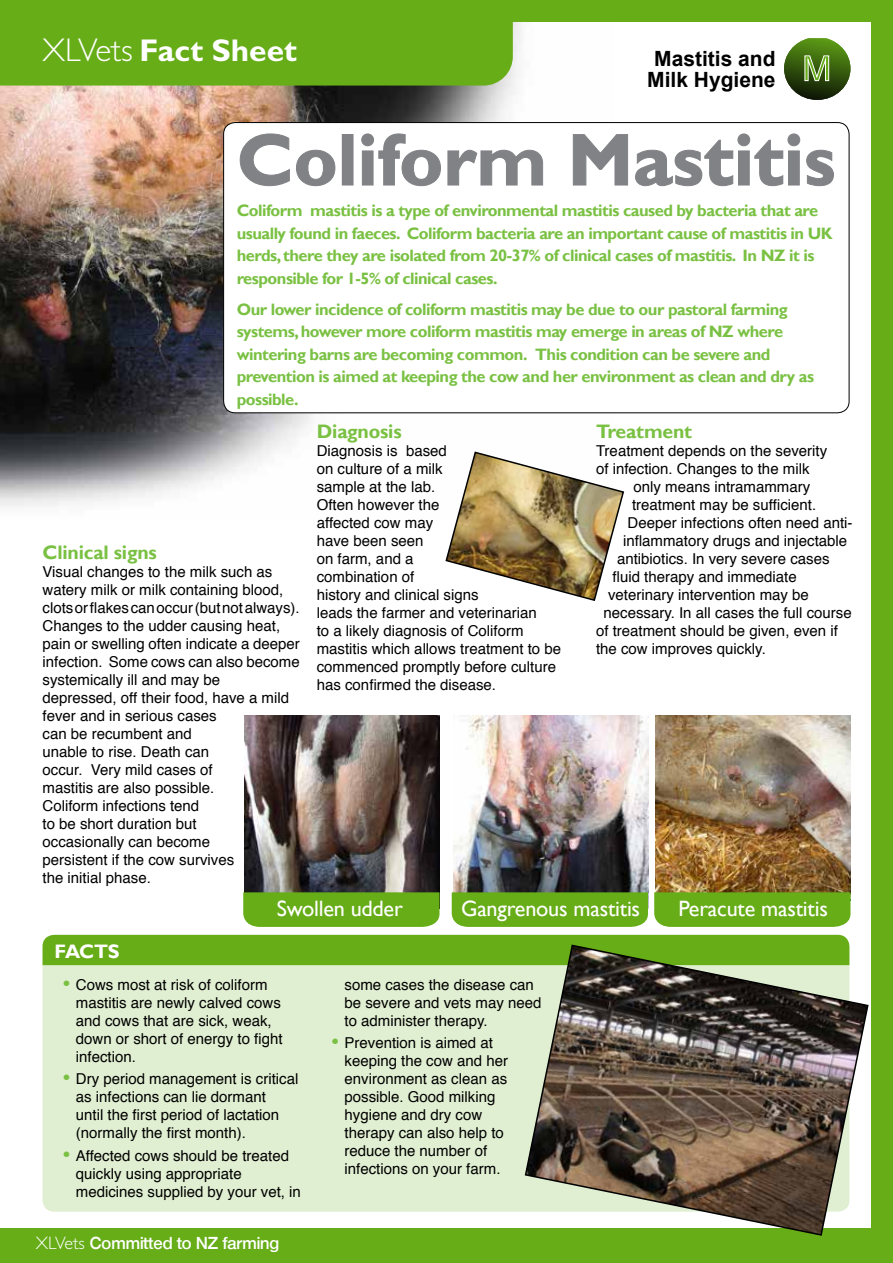
<style>
.page{position:relative;width:893px;height:1263px;background:#fff}
.page>*{position:absolute;margin:0;border:0;box-sizing:border-box;transform-origin:0 0}
.t1{font:700 73.95px "Gill Sans";color:#808285}
.t2{font:34.5px "Helvetica";color:#66ad17}
.t3{font:700 31.5px "Gill Sans";color:#fff}
.t4{font:22.2px "Gill Sans";letter-spacing:-.01em;color:#fff}
.t5{font:700 21px/21px "Arial";color:#000;text-align:center}
.t6{font:700 19.5px "Gill Sans";letter-spacing:-.01em;color:#7ac143}
.t7{font:700 19.5px "Gill Sans";letter-spacing:-.03em;color:#fff}
.t8{font:600 18px "Nimbus San Nov D";color:#fff}
.t9{font:700 16.5px/22.5px "Gill Sans";letter-spacing:-.03em;color:#7ac143}
.t10{font:15px/18px "Helvetica";color:#000}
.s1{font-family:"Gill Sans Std";font-weight:300;font-size:33px}
.s2{font-family:"Gill Sans";font-weight:700;font-size:19.5px;color:#7ac143}
.s3{font-family:"Gill Sans Std";font-weight:300}
</style>
<div class="page">
<div style="left:43px;top:955px;width:806px;height:257px;background:#e0eed1;border-radius:12px"></div>
<div style="left:43px;top:935px;width:806px;height:30px;background:#66ad17"></div>
<img style="left:0;top:21px;width:613px;height:486px">
<div style="left:224px;top:123px;width:625px;height:290px;background:#fff;border-radius:12px"></div>
<svg style="left:784px;top:38px;width:66px;height:62px"></svg>
<div style="left:0;top:21px;width:513px;height:65px;background:#66ad17"></div>
<svg style="left:239px;top:133px;width:51px;height:54px"></svg>
<svg style="left:296px;top:149px;width:40px;height:38px"></svg>
<div style="left:342px;top:134px;width:11px;height:51px;border:1px solid #808285"></div>
<svg style="left:361px;top:133px;width:80px;height:54px"></svg>
<svg style="left:447px;top:149px;width:96px;height:37px"></svg>
<svg style="left:572px;top:134px;width:56px;height:52px"></svg>
<svg style="left:635px;top:133px;width:199px;height:54px"></svg>
<div style="left:0;top:1229px;width:893px;height:34px;background:#66ad17"></div>
<div style="left:0;top:0;width:893px;height:21px;background:#66ad17"></div>
<div style="left:872px;top:0;width:21px;height:1263px;background:#66ad17"></div>
<img style="left:245px;top:716px;width:194px;height:176px">
<img style="left:453px;top:716px;width:195px;height:176px">
<img style="left:656px;top:716px;width:194px;height:176px">
<svg style="left:243px;top:892px;width:196px;height:35px;background:#68ad1b"></svg>
<div style="left:452px;top:892px;width:196px;height:35px;background:#66ad17"></div>
<svg style="left:654px;top:892px;width:196px;height:35px;background:#68ad1a"></svg>
<img style="left:444px;top:451px;width:181px;height:150px">
<svg style="left:524px;top:944px;width:345px;height:292px"></svg>
<h3 class="t3" style="left:43px;top:32px;width:256px"><span class="s1">XLVets</span> Fact Sheet</h3>
<h3 class="t5" style="left:647px;top:48px;width:130px">Mastitis and<br>Milk Hygiene</h3>
<h2 class="t2" style="left:802px;top:45px;width:30px">M</h2>
<h1 class="t1" style="left:237px;top:116px;width:600px">Coliform Mastitis</h1>
<p class="t9" style="left:237px;top:200px;width:597px">Coliform mastitis is a type of environmental mastitis caused by bacteria that are usually found in faeces. Coliform bacteria are an important cause of mastitis in UK herds, there they are isolated from 20-37% of clinical cases of mastitis. In NZ it is responsible for 1-5% of clinical cases.</p>
<p class="t9" style="left:237px;top:298px;width:579px">Our lower incidence of coliform mastitis may be due to our pastoral farming systems, however more coliform mastitis may emerge in areas of NZ where wintering barns are becoming common. This condition can be severe and prevention is aimed at keeping the cow and her environment as clean and dry as possible.</p>
<h3 class="t6" style="left:43px;top:540px;width:116px">Clinical signs</h3>
<p class="t10" style="left:43px;top:563px;width:259px">Visual changes to the milk such as watery milk or milk containing blood, clots or flakes can occur (but not always).<br>Changes to the udder causing heat, pain or swelling often indicate a deeper infection. Some cows can also become systemically ill and may be<br>depressed, off their food, have a mild fever and in serious cases<br>can be recumbent and<br>unable to rise. Death can<br>occur. Very mild cases of<br>mastitis are also possible.<br>Coliform infections tend<br>to be short duration but<br>occasionally can become<br>persistent if the cow survives<br>the initial phase.</p>
<h3 class="t6" style="left:317px;top:420px;width:86px">Diagnosis</h3>
<p class="t10" style="left:317px;top:443px;width:246px">Diagnosis is based<br>on culture of a milk<br>sample at the lab.<br>Often however the<br>affected cow may<br>have been seen<br>on farm, and a<br>combination of<br>history and clinical signs<br>leads the farmer and veterinarian<br>to a likely diagnosis of Coliform mastitis which allows treatment to be commenced promptly before culture has confirmed the disease.</p>
<h3 class="t6" style="left:596px;top:420px;width:98px">Treatment</h3>
<p class="t10" style="left:596px;top:443px;width:233px">Treatment depends on the severity of infection. Changes to the milk</p>
<p class="t10" style="left:633px;top:479px;width:178px">only means intramammary</p>
<p class="t10" style="left:632px;top:497px;width:186px">treatment may be sufficient.</p>
<p class="t10" style="left:627px;top:515px;width:226px">Deeper infections often need anti-</p>
<p class="t10" style="left:623px;top:533px;width:226px">inflammatory drugs and injectable</p>
<p class="t10" style="left:617px;top:551px;width:214px">antibiotics. In very severe cases</p>
<p class="t10" style="left:612px;top:569px;width:186px">fluid therapy and immediate</p>
<p class="t10" style="left:608px;top:587px;width:202px">veterinary intervention may be</p>
<p class="t10" style="left:603px;top:605px;width:250px">necessary. In all cases the full course</p>
<p class="t10" style="left:596px;top:623px;width:243px">of treatment should be given, even if</p>
<p class="t10" style="left:596px;top:641px;width:171px">the cow improves quickly.</p>
<h3 class="t7" style="left:55px;top:939px;width:67px">FACTS</h3>
<h3 class="t4" style="left:277px;top:895px;width:128px">Swollen udder</h3>
<h3 class="t4" style="left:461px;top:895px;width:181px">Gangrenous mastitis</h3>
<h3 class="t4" style="left:678px;top:895px;width:151px">Peracute mastitis</h3>
<p class="t10" style="left:76px;top:977px;width:208px;text-indent:-13px"><span class="s2">•</span> Cows most at risk of coliform mastitis are newly calved cows and cows that are sick, weak, down or short of energy to fight infection.</p>
<p class="t10" style="left:76px;top:1071px;width:224px;text-indent:-13px"><span class="s2">•</span> Dry period management is critical as infections can lie dormant<br>until the first period of lactation (normally the first month).</p>
<p class="t10" style="left:76px;top:1147px;width:227px;text-indent:-13px"><span class="s2">•</span> Affected cows should be treated quickly using appropriate medicines supplied by your vet, in</p>
<p class="t8" style="left:36px;top:1232px;width:245px"><span class="s3">XLVets</span> Committed to NZ farming</p>
<p class="t10" style="left:345px;top:977px;width:198px">some cases the disease can be severe and vets may need to administer therapy.</p>
<p class="t10" style="left:345px;top:1035px;width:165px;text-indent:-13px"><span class="s2">•</span> Prevention is aimed at keeping the cow and her environment as clean as possible. Good milking hygiene and dry cow therapy can also help to reduce the number of infections on your farm.</p>
</div>
